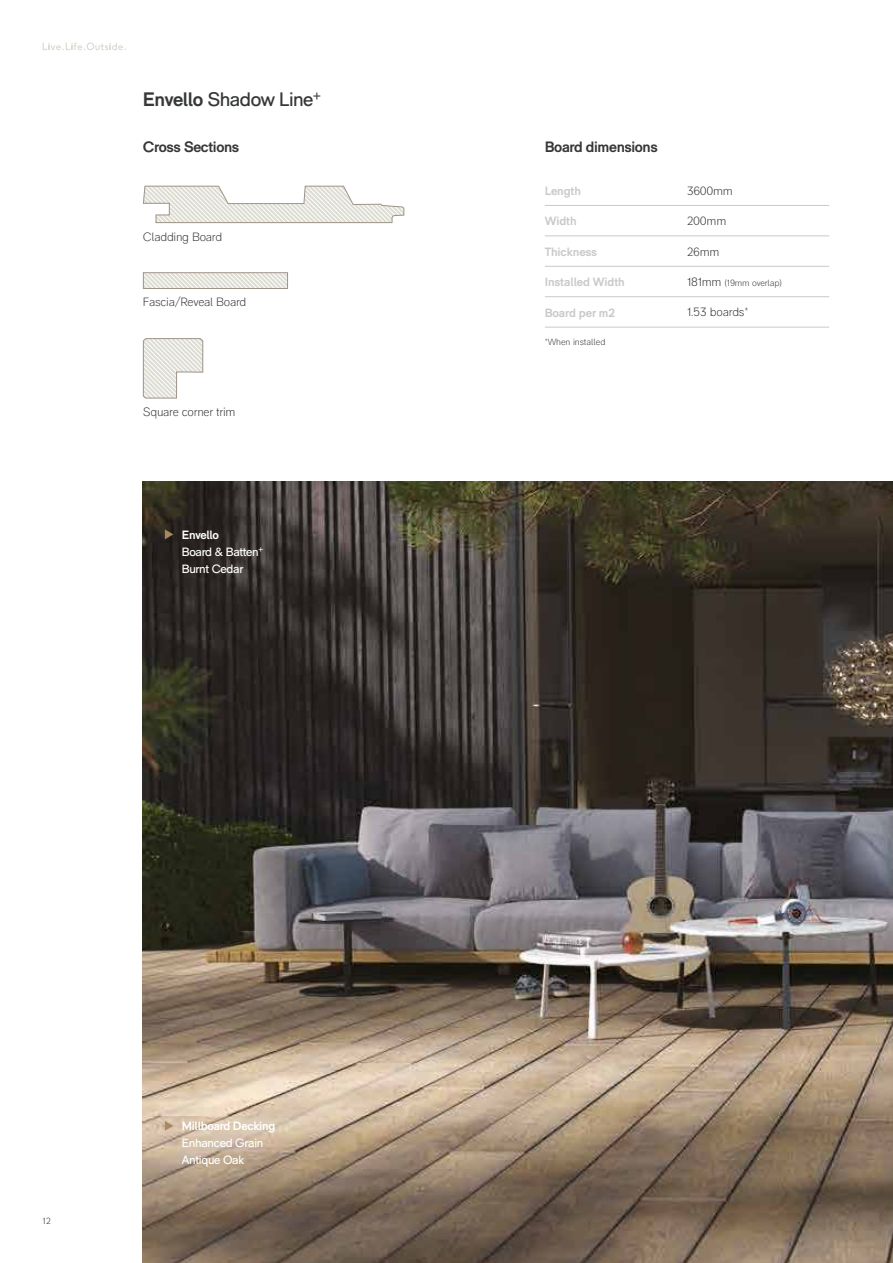
<style>
.page{position:relative;width:893px;height:1263px;background:#fff}
.page>*{position:absolute;margin:0;border:0;box-sizing:border-box;transform-origin:0 0}
.t1{font:19.5px "RM Pro";letter-spacing:-.025em;color:#353739}
.t2{font:700 15px "RM Pro";letter-spacing:-.025em;color:#353739}
.t3{font:300 12px "RM Pro";letter-spacing:-.025em;color:#353739}
.t4{font:12px/17.1px "RM Pro";letter-spacing:-.025em;color:#fff}
.t5{font:700 12px "RM Pro";letter-spacing:-.01em;color:#cbc9c7}
.t6{font:700 12px "RM Pro";letter-spacing:-.025em;color:#fff}
.t7{font:300 9px "RM Pro";letter-spacing:-.01em;color:#353739}
.s1{font-weight:700}
.s2{font-size:12px}
</style>
<div class="page">
<svg style="left:43px;top:43px;width:83px;height:7px"></svg>
<hr style="left:545px;top:205px;width:142px;height:1px;background:#cbc9c7">
<hr style="left:687px;top:205px;width:142px;height:1px;background:#cbc9c7">
<hr style="left:545px;top:235px;width:142px;height:1px;background:#cbc9c7">
<hr style="left:687px;top:235px;width:142px;height:1px;background:#cbc9c7">
<hr style="left:545px;top:266px;width:142px;height:1px;background:#cbc9c7">
<hr style="left:687px;top:266px;width:142px;height:1px;background:#cbc9c7">
<hr style="left:545px;top:296px;width:142px;height:1px;background:#cbc9c7">
<hr style="left:687px;top:296px;width:142px;height:1px;background:#cbc9c7">
<hr style="left:545px;top:327px;width:142px;height:1px;background:#cbc9c7">
<hr style="left:687px;top:327px;width:142px;height:1px;background:#cbc9c7">
<svg style="left:143px;top:185px;width:262px;height:38px"></svg>
<svg style="left:143px;top:338px;width:61px;height:61px"></svg>
<img style="left:143px;top:481px;width:750px;height:782px">
<svg style="left:165px;top:529px;width:8px;height:10px"></svg>
<svg style="left:165px;top:1121px;width:8px;height:10px"></svg>
<svg style="left:145px;top:274px;width:141px;height:13px"></svg>
<div style="left:143px;top:272px;width:145px;height:17px;border:1px solid #9e9489"></div>
<h1 class="t1" style="left:143px;top:88px;width:179px"><span class="s1">Envello</span> Shadow Line<sup>+</sup></h1>
<p class="t2" style="left:143px;top:138px;width:98px">Cross Sections</p>
<p class="t2" style="left:545px;top:138px;width:114px">Board dimensions</p>
<p class="t3" style="left:143px;top:230px;width:81px">Cladding Board</p>
<p class="t3" style="left:143px;top:296px;width:105px">Fascia/Reveal Board</p>
<p class="t3" style="left:143px;top:405px;width:94px">Square corner trim</p>
<p class="t4" style="left:182px;top:526px;width:83px"><span class="s1">Envello<br></span>Board &amp; Batten<sup>+<br></sup>Burnt Cedar</p>
<p class="t5" style="left:545px;top:184px;width:38px">Length</p>
<p class="t3" style="left:687px;top:184px;width:47px">3600mm</p>
<p class="t5" style="left:545px;top:214px;width:33px">Width</p>
<p class="t3" style="left:687px;top:214px;width:41px">200mm</p>
<p class="t5" style="left:545px;top:244px;width:54px">Thickness</p>
<p class="t3" style="left:687px;top:245px;width:34px">26mm</p>
<p class="t5" style="left:545px;top:275px;width:81px">Installed Width</p>
<p class="t7" style="left:687px;top:278px;width:96px"><span class="s2">181mm</span> (19mm overlap)</p>
<p class="t5" style="left:545px;top:305px;width:72px">Board per m2</p>
<p class="t3" style="left:687px;top:305px;width:63px">1.53 boards*</p>
<p class="t7" style="left:545px;top:336px;width:62px">*When installed</p>
<p class="t7" style="left:43px;top:1216px;width:10px">12</p>
<p class="t6" style="left:182px;top:1119px;width:95px">Millboard Decking</p>
<p class="t4" style="left:182px;top:1135px;width:83px">Enhanced Grain<br>Antique Oak</p>
</div>
